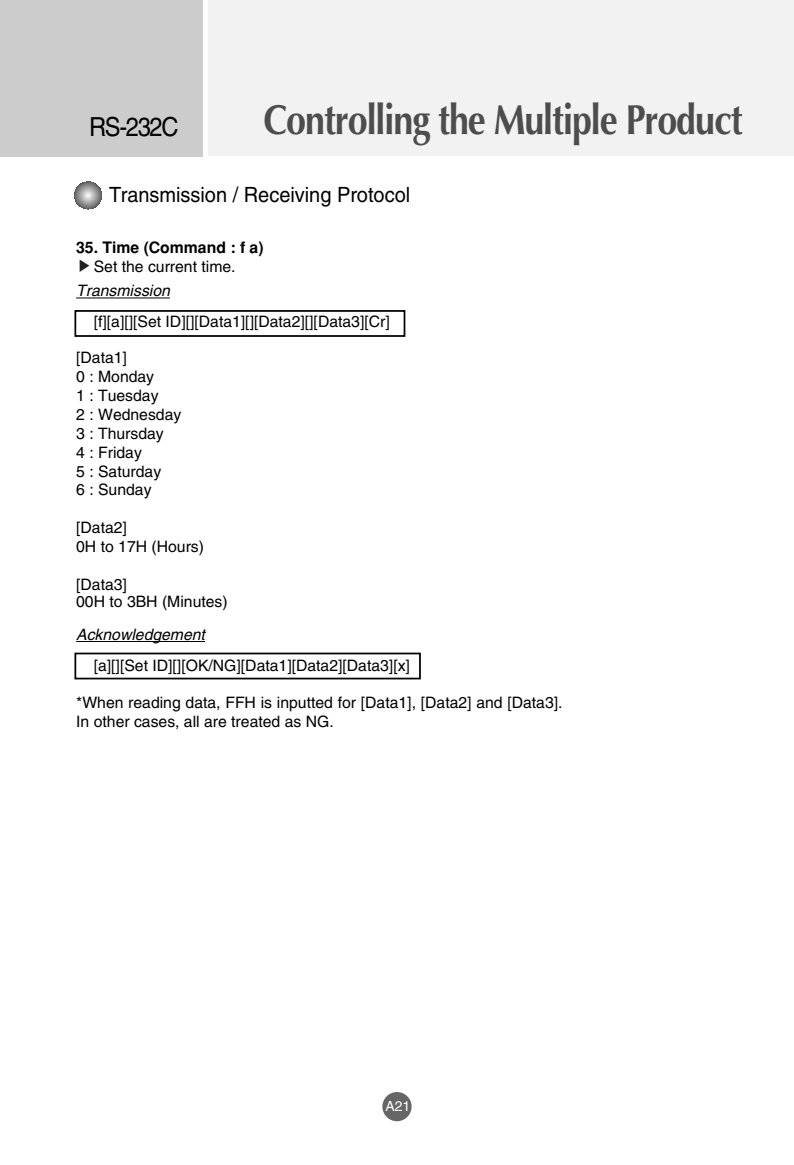
<style>
.page{position:relative;width:794px;height:1165px;background:#fff}
.page>*{position:absolute;margin:0;border:0;box-sizing:border-box;transform-origin:0 0}
.t1{font:700 42px "Optima";letter-spacing:-.03em;color:#4d4d4d;scale:.85 1}
.t2{font:26.25px "Helvetica";letter-spacing:-.055em;color:#000;scale:.9 1}
.t3{font:21px "Helvetica";color:#000;scale:.95 1}
.t4{font:15.75px/18.9px "Helvetica";color:#000}
.t5{font:italic 15.75px "Helvetica";color:#000}
.t6{font:700 15.75px "Helvetica";color:#000}
.t7{font:14px "Helvetica";color:#fff}
</style>
<div class="page">
<div style="left:208px;top:0;width:585px;height:156px;background:#f2f2f2"></div>
<div style="left:0;top:0;width:202px;height:157px;background:#ccc"></div>
<div style="left:382px;top:1091px;width:29px;height:30px;background:#666;border-radius:50%"></div>
<hr style="left:76px;top:297px;width:94px;height:1px;background:#000">
<svg style="left:74px;top:310px;width:347px;height:370px"></svg>
<svg style="left:74px;top:182px;width:28px;height:27px"></svg>
<h2 class="t2" style="left:89px;top:117px;width:101px">RS-232C</h2>
<h1 class="t1" style="left:263px;top:102px;width:565px">Controlling the Multiple Product</h1>
<h3 class="t3" style="left:109px;top:187px;width:318px">Transmission / Receiving Protocol</h3>
<p class="t6" style="left:76px;top:242px;width:189px">35. Time (Command : f a)</p>
<p class="t4" style="left:94px;top:258px;width:143px">Set the current time.</p>
<p class="t5" style="left:76px;top:285px;width:95px">Transmission</p>
<p class="t4" style="left:94px;top:313px;width:297px">[f][a][][Set ID][][Data1][][Data2][][Data3][Cr]</p>
<p class="t4" style="left:76px;top:349px;width:107px">[Data1]<br>0 : Monday<br>1 : Tuesday<br>2 : Wednesday<br>3 : Thursday<br>4 : Friday<br>5 : Saturday<br>6 : Sunday</p>
<p class="t4" style="left:76px;top:519px;width:129px">[Data2]<br>0H to 17H (Hours)</p>
<p class="t4" style="left:76px;top:577px;width:153px;line-height:17.5px">[Data3]<br>00H to 3BH (Minutes)</p>
<p class="t5" style="left:76px;top:628px;width:130px">Acknowledgement</p>
<p class="t4" style="left:94px;top:657px;width:317px">[a][][Set ID][][OK/NG][Data1][Data2][Data3][x]</p>
<p class="t4" style="left:76px;top:695px;width:487px">*When reading data, FFH is inputted for [Data1], [Data2] and [Data3].<br>In other cases, all are treated as NG.</p>
<p class="t7" style="left:385px;top:1100px;width:26px">A21</p>
</div>
